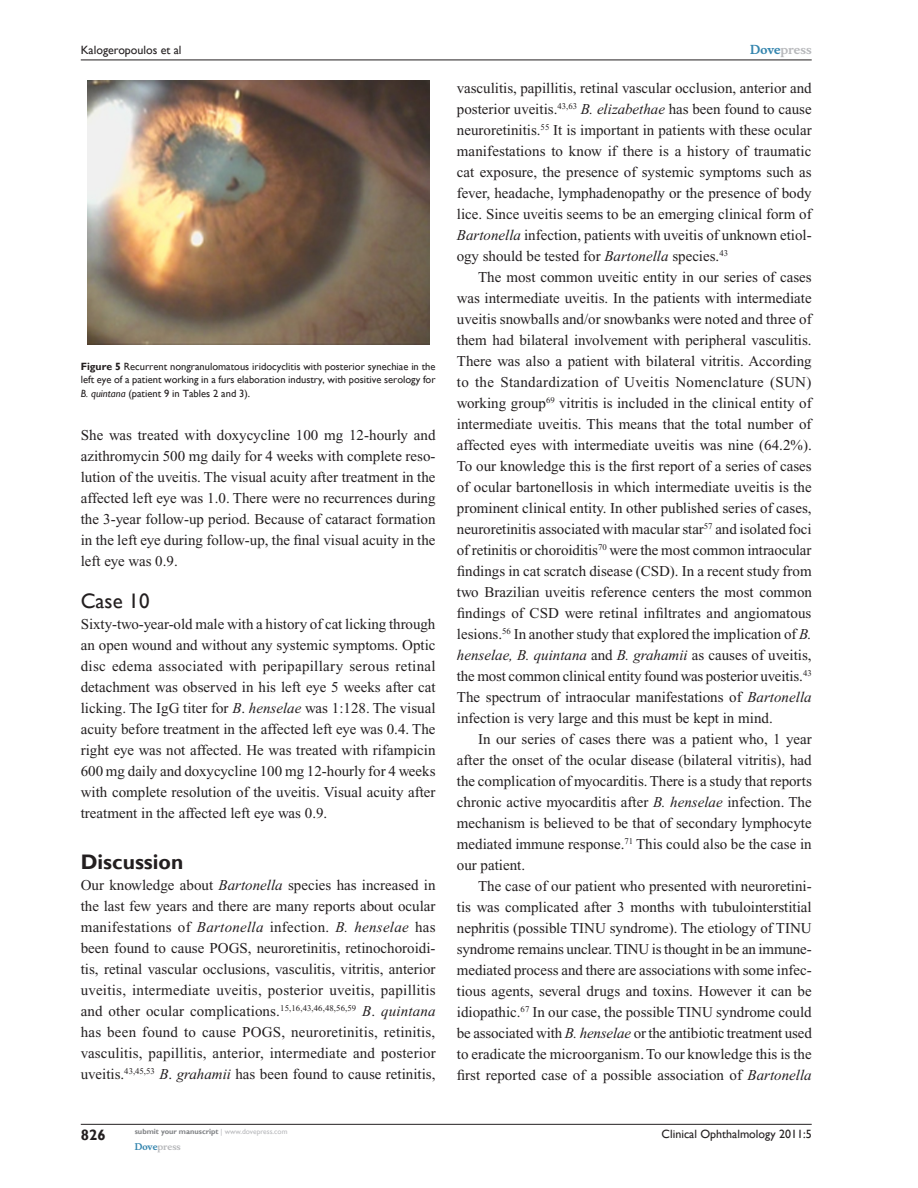
<style>
.page{position:relative;width:918px;height:1188px;background:#fff}
.page>*{position:absolute;margin:0;border:0;box-sizing:border-box;transform-origin:0 0}
.t1{font:700 21px "Gill Sans";color:#231f20}
.t2{font:21px "Gill Sans";color:#231f20}
.t3{font:15px/21px "Times New Roman";color:#231f20;text-align:justify}
.t4{font:700 15px "Gill Sans";color:#231f20}
.t5{font:12px "Gill Sans";color:#231f20}
.t6{font:700 12px "Musee";color:#b8b9bc}
.t7{font:10.5px/13.5px "Gill Sans";color:#231f20;text-align:justify}
.t8{font:700 9px "Musee";color:#b8b9bc}
.t9{font:700 7.5px "Gill Sans";color:#808285}
.s1{font-weight:700}
.s2{font-style:italic}
.s3{font-weight:400;color:#b8b9bc}
.s4{color:#3485ae}
</style>
<div class="page">
<hr style="left:81px;top:1124px;width:731px;height:1px;background:#231f20">
<hr style="left:81px;top:60px;width:731px;height:1px;background:#231f20">
<img style="left:87px;top:81px;width:342px;height:264px">
<p class="t5" style="left:81px;top:43px;width:102px">Kalogeropoulos et al</p>
<p class="t7" style="left:81px;top:360px;width:356px"><span class="s1">Figure 5</span> Recurrent nongranulomatous iridocyclitis with posterior synechiae in the left eye of a patient working in a furs elaboration industry, with positive serology for <span class="s2">B. quintana</span> (patient 9 in Tables 2 and 3).</p>
<p class="t3" style="left:81px;top:425px;width:356px">She was treated with doxycycline 100 mg 12-hourly and azithromycin 500 mg daily for 4 weeks with complete reso&shy;lution of the uveitis. The visual acuity after treatment in the affected left eye was 1.0. There were no recurrences during the 3-year follow-up period. Because of cataract formation in the left eye during follow-up, the final visual acuity in the left eye was 0.9.</p>
<h1 class="t2" style="left:81px;top:589px;width:70px">Case 10</h1>
<p class="t3" style="left:81px;top:614px;width:356px">Sixty-two-year-old male with a history of cat licking through an open wound and without any systemic symptoms. Optic disc edema associated with peripapillary serous retinal detachment was observed in his left eye 5 weeks after cat licking. The IgG titer for <span class="s2">B</span>. <span class="s2">henselae</span> was 1:128. The visual acuity before treatment in the affected left eye was 0.4. The right eye was not affected. He was treated with rifampicin 600 mg daily and doxycycline 100 mg 12-hourly for 4 weeks with complete resolution of the uveitis. Visual acuity after treatment in the affected left eye was 0.9.</p>
<h1 class="t1" style="left:81px;top:850px;width:104px">Discussion</h1>
<p class="t3" style="left:81px;top:875px;width:357px">Our knowledge about <span class="s2">Bartonella</span> species has increased in the last few years and there are many reports about ocular manifestations of <span class="s2">Bartonella</span> infection. <span class="s2">B. henselae</span> has been found to cause POGS, neuroretinitis, retinochoroidi&shy;tis, retinal vascular occlusions, vasculitis, vitritis, anterior uveitis, intermediate uveitis, posterior uveitis, papillitis and other ocular complications.<sup>15,16,43,46,48,56,59</sup> <span class="s2">B</span>. <span class="s2">quintana </span>has been found to cause POGS, neuroretinitis, retinitis, vasculitis, papillitis, anterior, intermediate and posterior uveitis.<sup>43,45,53</sup> <span class="s2">B</span>. <span class="s2">grahamii</span> has been found to cause retinitis,</p>
<p class="t4" style="left:81px;top:1126px;width:26px">826</p>
<p class="t9" style="left:135px;top:1127px;width:154px">submit your manuscript <span class="s3">| www.dovepress.com</span></p>
<p class="t8" style="left:135px;top:1141px;width:48px"><span class="s4">Dove</span>press</p>
<p class="t6" style="left:750px;top:43px;width:63px"><span class="s4">Dove</span>press</p>
<p class="t3" style="left:457px;top:77px;width:356px">vasculitis, papillitis, retinal vascular occlusion, anterior and posterior uveitis.<sup>43,63</sup> <span class="s2">B. elizabethae</span> has been found to cause neuroretinitis.<sup>55</sup> It is important in patients with these ocular manifestations to know if there is a history of traumatic cat exposure, the presence of systemic symptoms such as fever, headache, lymphadenopathy or the presence of body lice. Since uveitis seems to be an emerging clinical form of <span class="s2">Bartonella</span> infection, patients with uveitis of unknown etiol&shy;ogy should be tested for <span class="s2">Bartonella</span> species.<sup>43</sup></p>
<p class="t3" style="left:457px;top:266px;width:357px;text-indent:21px">The most common uveitic entity in our series of cases was intermediate uveitis. In the patients with intermediate uveitis snowballs and/or snowbanks were noted and three of them had bilateral involvement with peripheral vasculitis.<br>There was also a patient with bilateral vitritis. According to the Standardization of Uveitis Nomenclature (SUN) working group<sup>69</sup> vitritis is included in the clinical entity of intermediate uveitis. This means that the total number of affected eyes with intermediate uveitis was nine (64.2%).<br>To our knowledge this is the first report of a series of cases of ocular bartonellosis in which intermediate uveitis is the prominent clinical entity. In other published series of cases, neuroretinitis associated with macular star<sup>57</sup> and isolated foci of retinitis or choroiditis<sup>70</sup> were the most common intraocular findings in cat scratch disease (CSD). In a recent study from two Brazilian uveitis reference centers the most common findings of CSD were retinal infiltrates and angiomatous lesions.<sup>56</sup> In another study that explored the implication of <span class="s2">B. henselae, B. quintana</span> and <span class="s2">B. grahamii</span> as causes of uveitis, the most common clinical entity found was posterior uveitis.<sup>43<br></sup>The spectrum of intraocular manifestations of <span class="s2">Bartonella </span>infection is very large and this must be kept in mind.</p>
<p class="t3" style="left:457px;top:728px;width:357px;text-indent:21px">In our series of cases there was a patient who, 1 year after the onset of the ocular disease (bilateral vitritis), had the complication of myocarditis. There is a study that reports chronic active myocarditis after <span class="s2">B. henselae</span> infection. The mechanism is believed to be that of secondary lymphocyte mediated immune response.<sup>71</sup> This could also be the case in our patient.</p>
<p class="t3" style="left:457px;top:875px;width:357px;text-indent:21px">The case of our patient who presented with neuroretini&shy;tis was complicated after 3 months with tubulointerstitial nephritis (possible TINU syndrome). The etiology of TINU syndrome remains unclear. TINU is thought in be an immune&shy;mediated process and there are associations with some infec&shy;tious agents, several drugs and toxins. However it can be idiopathic.<sup>67</sup> In our case, the possible TINU syndrome could be associated with <span class="s2">B. henselae</span> or the antibiotic treatment used to eradicate the microorganism. To our knowledge this is the first reported case of a possible association of <span class="s2">Bartonella</span></p>
<p class="t5" style="left:662px;top:1127px;width:152px">Clinical Ophthalmology 2011:5</p>
</div>
